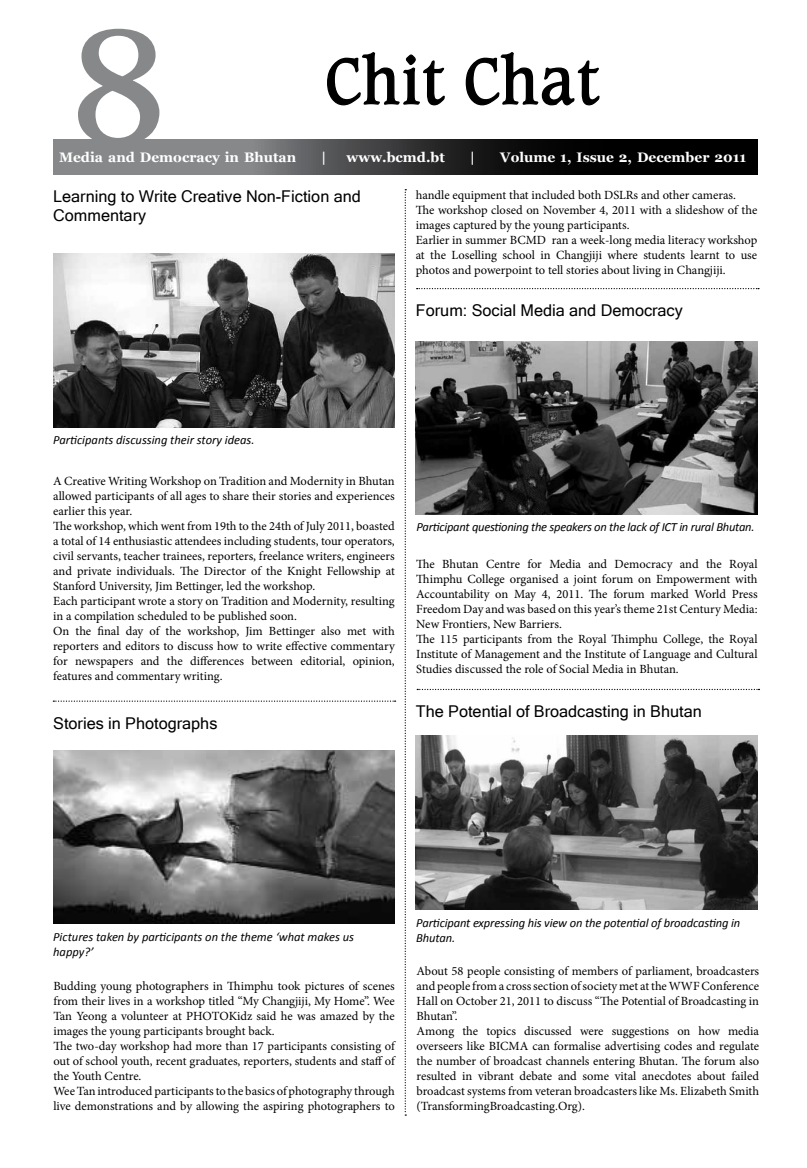
<style>
.page{position:relative;width:807px;height:1168px;background:#fff}
.page>*{position:absolute;margin:0;border:0;box-sizing:border-box;transform-origin:0 0}
.t1{font:700 153.62px "Koz Min Pro";color:#86888a}
.t2{font:68.75px "Caxton BT";color:#000}
.t3{font:16.25px/19.5px "Microsoft Sans Serif";color:#000}
.t4{font:700 13.75px "Georgia";color:#fff}
.t5{font:12.5px/15px "Minion Pro";letter-spacing:-.005em;color:#000}
.t6{font:italic 12.5px/15px "Calibri";letter-spacing:-.01em;color:#000}
</style>
<div class="page">
<svg style="left:327px;top:52px;width:118px;height:54px"></svg>
<svg style="left:465px;top:52px;width:135px;height:54px"></svg>
<img style="left:53px;top:254px;width:342px;height:174px">
<img style="left:53px;top:750px;width:342px;height:174px">
<img style="left:415px;top:736px;width:342px;height:173px">
<img style="left:415px;top:341px;width:342px;height:174px">
<svg style="left:53px;top:140px;width:704px;height:35px;background:#3e3f40"></svg>
<svg style="left:404px;top:189px;width:2px;height:927px"></svg>
<svg style="left:53px;top:700px;width:342px;height:2px"></svg>
<svg style="left:417px;top:689px;width:342px;height:1px"></svg>
<svg style="left:416px;top:288px;width:342px;height:1px"></svg>
<h1 class="t1" style="left:70px;top:-26px;width:98px">8</h1>
<h2 class="t2" style="left:325px;top:38px;width:276px">Chit Chat</h2>
<p class="t4" style="left:59px;top:150px;width:239px">Media and Democracy in Bhutan</p>
<p class="t4" style="left:321px;top:150px;width:7px">|</p>
<p class="t4" style="left:346px;top:150px;width:100px">www.bcmd.bt</p>
<p class="t4" style="left:470px;top:150px;width:7px">|</p>
<p class="t4" style="left:500px;top:150px;width:247px">Volume 1, Issue 2, December 2011</p>
<h3 class="t3" style="left:53px;top:186px;width:309px">Learning to Write Creative Non-Fiction and<br>Commentary</h3>
<p class="t5" style="left:415px;top:187px;width:343px">handle equipment that included both DSLRs and other cameras.<br>The workshop closed on November 4, 2011 with a slideshow of the images captured by the young participants.<br>Earlier in summer BCMD ran a week-long media literacy workshop at the Loselling school in Changjiji where students learnt to use photos and powerpoint to tell stories about living in Changjiji.</p>
<h3 class="t3" style="left:416px;top:300px;width:268px">Forum: Social Media and Democracy</h3>
<p class="t6" style="left:53px;top:431px;width:203px">Participants discussing their story ideas.</p>
<p class="t5" style="left:53px;top:474px;width:343px">A Creative Writing Workshop on Tradition and Modernity in Bhutan allowed participants of all ages to share their stories and experiences earlier this year.<br>The workshop, which went from 19th to the 24th of July 2011, boasted a total of 14 enthusiastic attendees including students, tour operators, civil servants, teacher trainees, reporters, freelance writers, engineers and private individuals. The Director of the Knight Fellowship at Stanford University, Jim Bettinger, led the workshop.<br>Each participant wrote a story on Tradition and Modernity, resulting in a compilation scheduled to be published soon.<br>On the final day of the workshop, Jim Bettinger also met with reporters and editors to discuss how to write effective commentary for newspapers and the differences between editorial, opinion, features and commentary writing.</p>
<h3 class="t3" style="left:53px;top:714px;width:166px">Stories in Photographs</h3>
<p class="t6" style="left:416px;top:519px;width:339px">Participant questioning the speakers on the lack of ICT in rural Bhutan.</p>
<p class="t5" style="left:416px;top:557px;width:343px">The Bhutan Centre for Media and Democracy and the Royal Thimphu College organised a joint forum on Empowerment with Accountability on May 4, 2011. The forum marked World Press Freedom Day and was based on this year’s theme 21st Century Media:<br>New Frontiers, New Barriers.<br>The 115 participants from the Royal Thimphu College, the Royal Institute of Management and the Institute of Language and Cultural Studies discussed the role of Social Media in Bhutan.</p>
<h3 class="t3" style="left:416px;top:701px;width:287px">The Potential of Broadcasting in Bhutan</h3>
<p class="t6" style="left:53px;top:929px;width:302px">Pictures taken by participants on the theme ‘what makes us happy?’</p>
<p class="t5" style="left:53px;top:978px;width:343px">Budding young photographers in Thimphu took pictures of scenes from their lives in a workshop titled “My Changjiji, My Home”. Wee Tan Yeong a volunteer at PHOTOKidz said he was amazed by the images the young participants brought back.<br>The two-day workshop had more than 17 participants consisting of out of school youth, recent graduates, reporters, students and staff of the Youth Centre.<br>Wee Tan introduced participants to the basics of photography through live demonstrations and by allowing the aspiring photographers to</p>
<p class="t6" style="left:416px;top:915px;width:325px">Participant expressing his view on the potential of broadcasting in<br>Bhutan.</p>
<p class="t5" style="left:416px;top:963px;width:344px">About 58 people consisting of members of parliament, broadcasters and people from a cross section of society met at the WWF Conference Hall on October 21, 2011 to discuss “The Potential of Broadcasting in Bhutan”.<br>Among the topics discussed were suggestions on how media overseers like BICMA can formalise advertising codes and regulate the number of broadcast channels entering Bhutan. The forum also resulted in vibrant debate and some vital anecdotes about failed broadcast systems from veteran broadcasters like Ms. Elizabeth Smith (TransformingBroadcasting.Org).</p>
</div>
